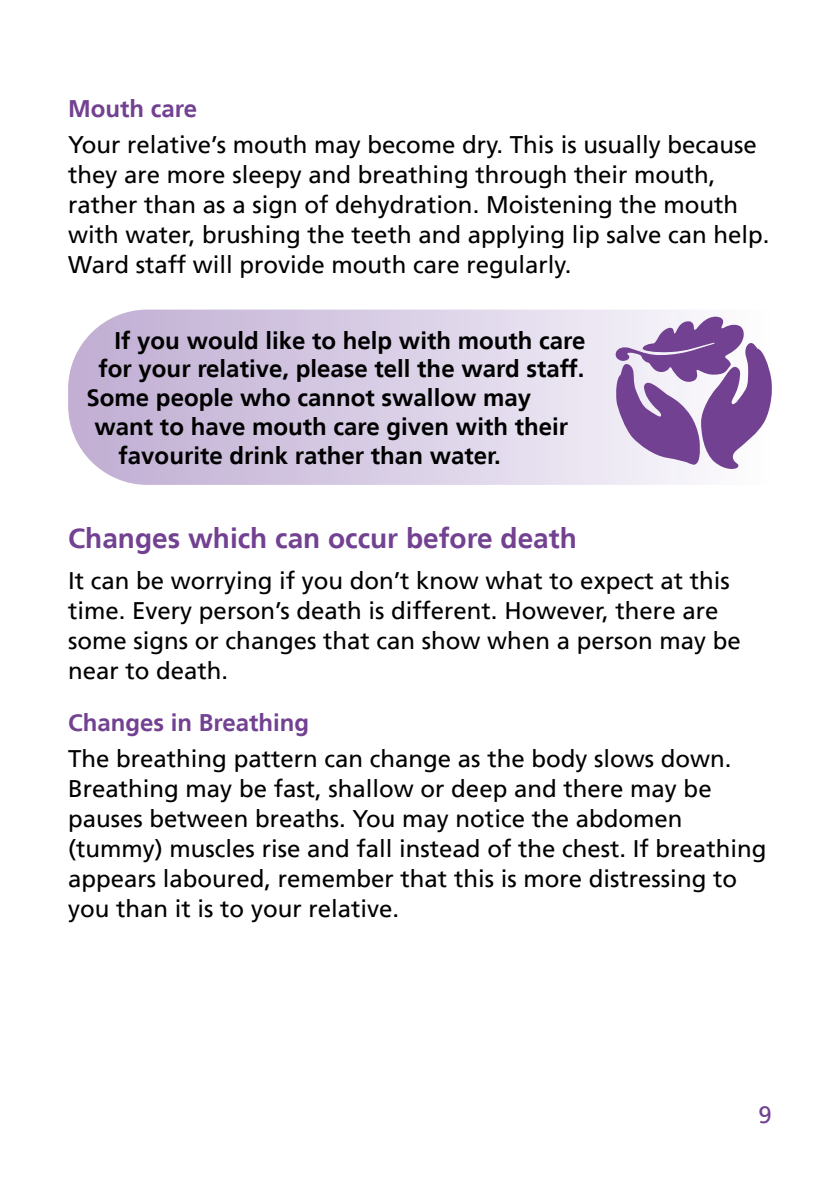
<style>
.page{position:relative;width:840px;height:1191px;background:#fff}
.page>*{position:absolute;margin:0;border:0;box-sizing:border-box;transform-origin:0 0}
.Main_Headings{font:700 28px "Frutiger LT";color:#724191}
.Body_Text{font:24px/30px "Frutiger LT";color:#000}
.Body_Text-2{font:700 24px "Frutiger LT";color:#000}
.Sub_Heading{font:700 24px "Frutiger LT";color:#724191}
.t1{font:24px "Frutiger LT";color:#724191}
</style>
<div class="page">
<svg style="left:68px;top:309px;width:630px;height:176px"></svg>
<svg style="left:614px;top:316px;width:158px;height:155px"></svg>
<p class="Sub_Heading" style="left:68px;top:95px;width:130px">Mouth care</p>
<p class="Body_Text" style="left:68px;top:130px;width:702px">Your relative’s mouth may become dry. This is usually because they are more sleepy and breathing through their mouth, rather than as a sign of dehydration. Moistening the mouth with water, brushing the teeth and applying lip salve can help.<br>Ward staff will provide mouth care regularly.</p>
<p class="Body_Text-2" style="left:114px;top:326px;width:472px">If you would like to help with mouth care</p>
<p class="Body_Text-2" style="left:98px;top:355px;width:487px">for your relative, please tell the ward staff.</p>
<p class="Body_Text-2" style="left:86px;top:384px;width:446px">Some people who cannot swallow may</p>
<p class="Body_Text-2" style="left:94px;top:412px;width:475px">want to have mouth care given with their</p>
<p class="Body_Text-2" style="left:118px;top:441px;width:383px">favourite drink rather than water.</p>
<p class="Main_Headings" style="left:68px;top:522px;width:510px">Changes which can occur before death</p>
<p class="Body_Text" style="left:68px;top:566px;width:674px">It can be worrying if you don’t know what to expect at this time. Every person’s death is different. However, there are some signs or changes that can show when a person may be near to death.</p>
<p class="Sub_Heading" style="left:68px;top:708px;width:242px">Changes in Breathing</p>
<p class="Body_Text" style="left:68px;top:743px;width:699px">The breathing pattern can change as the body slows down.<br>Breathing may be fast, shallow or deep and there may be pauses between breaths. You may notice the abdomen (tummy) muscles rise and fall instead of the chest. If breathing appears laboured, remember that this is more distressing to you than it is to your relative.</p>
<p class="t1" style="left:758px;top:1101px;width:15px">9</p>
</div>
